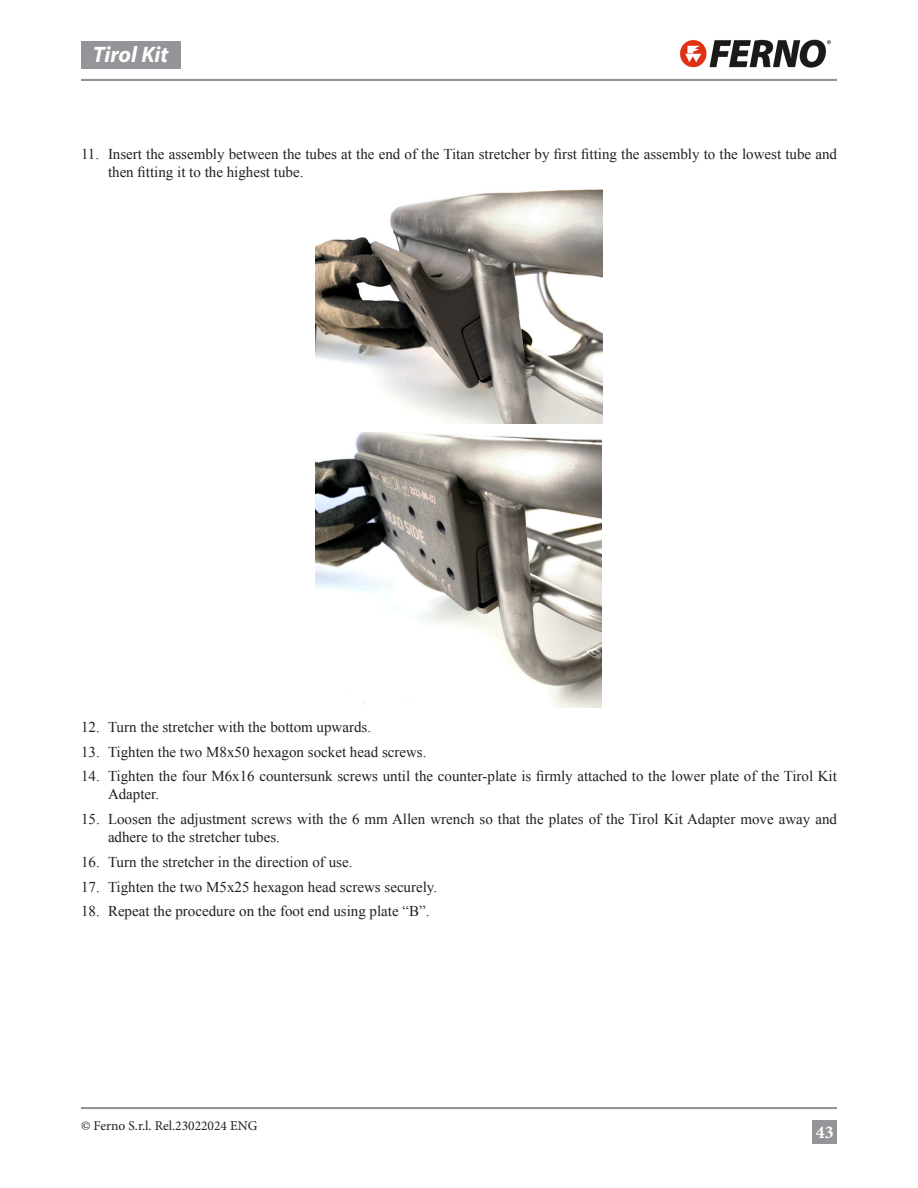
<style>
.page{position:relative;width:918px;height:1188px;background:#fff}
.page>*{position:absolute;margin:0;border:0;box-sizing:border-box;transform-origin:0 0}
.t1{font:italic 700 22.5px "Myriad Pro";color:#fff}
.t2{font:700 18px "Minion Pro";color:#fff}
.t3{font:15px/18px "Times New Roman";color:#231f20}
.t4{font:13.5px "Minion Pro";color:#231f20}
</style>
<div class="page">
<div style="left:813px;top:1120px;width:24px;height:24px;background:#939598"></div>
<div style="left:81px;top:41px;width:99px;height:28px;background:#939598"></div>
<hr style="left:81px;top:79px;width:756px;height:2px;background:#939598">
<hr style="left:81px;top:1107px;width:756px;height:2px;background:#939598">
<img style="left:680px;top:39px;width:151px;height:29px">
<img style="left:316px;top:189px;width:286px;height:235px">
<img style="left:316px;top:432px;width:286px;height:275px">
<h1 class="t1" style="left:93px;top:40px;width:77px">Tirol Kit</h1>
<p class="t3" style="left:108px;top:145px;width:731px;text-indent:-27px">11. Insert the assembly between the tubes at the end of the Titan stretcher by first fitting the assembly to the lowest tube and then fitting it to the highest tube.</p>
<p class="t3" style="left:81px;top:718px;width:292px">12. Turn the stretcher with the bottom upwards.</p>
<p class="t3" style="left:81px;top:742px;width:347px">13. Tighten the two M8x50 hexagon socket head screws.</p>
<p class="t3" style="left:108px;top:767px;width:731px;text-indent:-27px">14. Tighten the four M6x16 countersunk screws until the counter-plate is firmly attached to the lower plate of the Tirol Kit<br>Adapter.</p>
<p class="t3" style="left:108px;top:810px;width:731px;text-indent:-27px">15. Loosen the adjustment screws with the 6 mm Allen wrench so that the plates of the Tirol Kit Adapter move away and adhere to the stretcher tubes.</p>
<p class="t3" style="left:81px;top:853px;width:273px">16. Turn the stretcher in the direction of use.</p>
<p class="t3" style="left:81px;top:877px;width:358px">17. Tighten the two M5x25 hexagon head screws securely.</p>
<p class="t3" style="left:81px;top:902px;width:350px">18. Repeat the procedure on the foot end using plate “B”.</p>
<p class="t4" style="left:81px;top:1117px;width:178px">© Ferno S.r.l. Rel.23022024 ENG</p>
<p class="t2" style="left:816px;top:1120px;width:19px">43</p>
</div>
